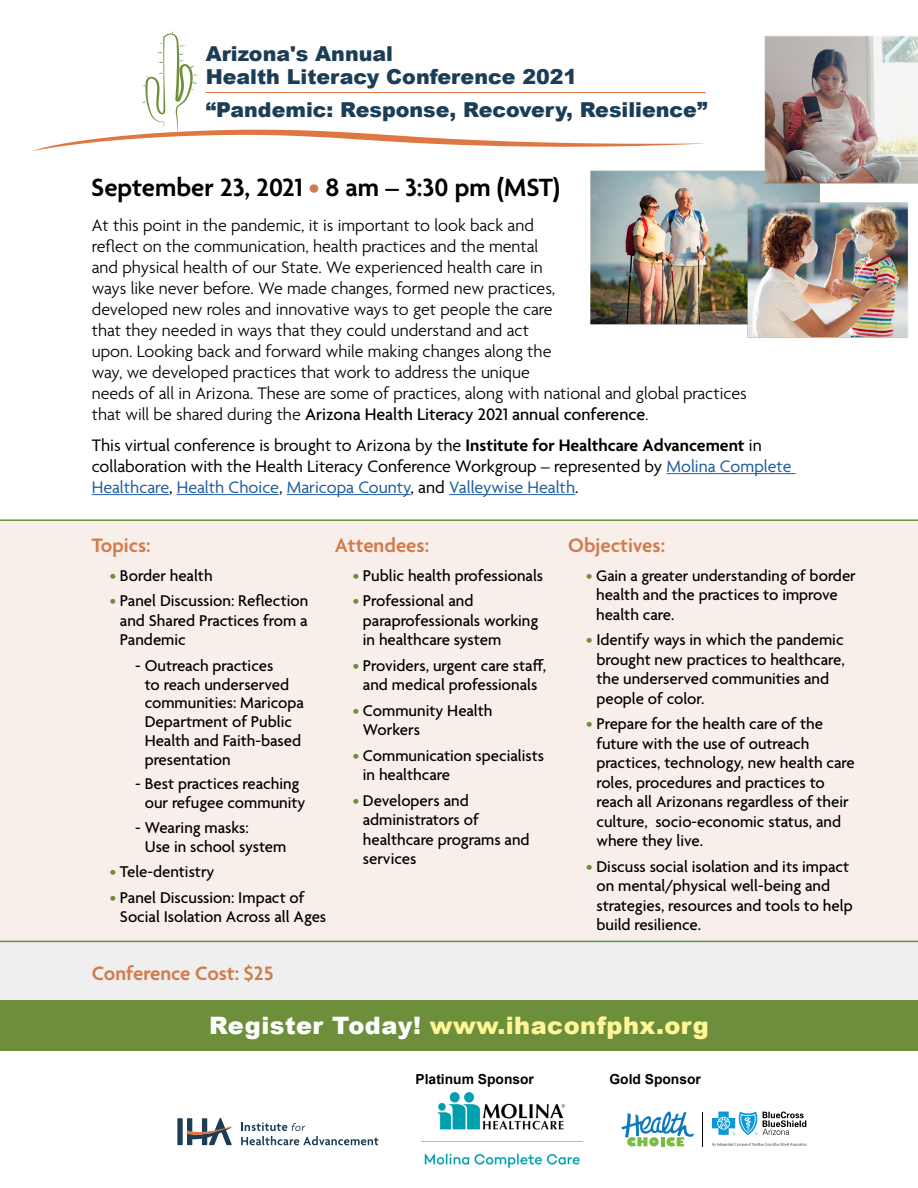
<style>
.page{position:relative;width:918px;height:1188px;background:#fff}
.page>*{position:absolute;margin:0;border:0;box-sizing:border-box;transform-origin:0 0}
.t1{font:600 27px "Agenda";color:#000}
.t2{font:900 24px "Arial";letter-spacing:.02em;color:#fff797}
.t3{font:600 21px "Agenda";color:#d17c4e}
.t4{font:900 20.55px/23.1px "Arial";color:#1b3d55}
.t5{font:300 18px/21px "Agenda";color:#000}
.t6{font:18px/21px "Agenda";color:#000}
.t7{font:500 16.8px/19.5px "Agenda";color:#000}
.t8{font:500 16.5px "Agenda";color:#000}
.t9{font:700 13.8px "Arial";color:#000}
.s1{color:#d17c4e}
.s2{font-weight:500}
.s3{font-weight:600}
.s4{color:#215e9e}
.s5{color:#6d8f3c}
.s6{font-size:16.8px}
.s7{color:#fff}
</style>
<div class="page">
<div style="left:0;top:940px;width:918px;height:60px;background:#efeff0"></div>
<div style="left:0;top:519px;width:918px;height:423px;background:#f9efea"></div>
<div style="left:0;top:1000px;width:918px;height:51px;background:#6d8f3c"></div>
<svg style="left:32px;top:31px;width:555px;height:120px"></svg>
<hr style="left:206px;top:92px;width:500px;height:1px;background:#df7742">
<hr style="left:666px;top:473px;width:130px;height:1px;background:#215e9e">
<hr style="left:92px;top:494px;width:77px;height:1px;background:#215e9e">
<hr style="left:177px;top:494px;width:102px;height:1px;background:#215e9e">
<hr style="left:287px;top:494px;width:124px;height:1px;background:#215e9e">
<hr style="left:449px;top:494px;width:126px;height:1px;background:#215e9e">
<svg style="left:712px;top:1112px;width:94px;height:23px"></svg>
<svg style="left:712px;top:1143px;width:94px;height:4px"></svg>
<svg style="left:621px;top:1112px;width:73px;height:34px"></svg>
<hr style="left:703px;top:1112px;width:1px;height:35px;background:#000">
<img style="left:420px;top:1092px;width:164px;height:76px">
<svg style="left:241px;top:1122px;width:138px;height:23px"></svg>
<div style="left:177px;top:1118px;width:6px;height:27px;background:#1b3d55"></div>
<svg style="left:187px;top:1118px;width:45px;height:27px"></svg>
<img style="left:587px;top:36px;width:331px;height:302px">
<p class="t4" style="left:206px;top:42px;width:373px">Arizona's Annual<br>Health Literacy Conference 2021</p>
<p class="t4" style="left:206px;top:97px;width:503px">“Pandemic: Response, Recovery, Resilience”</p>
<h1 class="t1" style="left:91px;top:173px;width:471px">September 23, 2021 <span class="s1">•</span> 8 am – 3:30 pm (MST)</h1>
<p class="t5" style="left:92px;top:216px;width:656px">At this point in the pandemic, it is important to look back and<br>reflect on the communication, health practices and the mental<br>and physical health of our State. We experienced health care in<br>ways like never before. We made changes, formed new practices,<br>developed new roles and innovative ways to get people the care<br>that they needed in ways that they could understand and act<br>upon. Looking back and forward while making changes along the<br>way, we developed practices that work to address the unique<br>needs of all in Arizona. These are some of practices, along with national and global practices that will be shared during the <span class="s2">Arizona Health Literacy 2021 annual conference</span>.</p>
<p class="t6" style="left:92px;top:436px;width:701px">This virtual conference is brought to Arizona by the <span class="s3">Institute for Healthcare Advancement</span> in collaboration with the Health Literacy Conference Workgroup – represented by <span class="s4">Molina Complete<br>Healthcare</span>, <span class="s4">Health Choice</span>, <span class="s4">Maricopa County</span>, and <span class="s4">Valleywise Health</span>.</p>
<p class="t3" style="left:92px;top:534px;width:60px">Topics:</p>
<p class="t7" style="left:110px;top:567px;width:104px"><span class="s5">•</span> Border health</p>
<p class="t7" style="left:120px;top:592px;width:190px;text-align:justify;text-indent:-10px"><span class="s5">•</span> Panel Discussion: Reflection and Shared Practices from a Pandemic</p>
<p class="t7" style="left:145px;top:657px;width:161px;line-height:18.8px;text-indent:-9px">- Outreach practices<br>to reach underserved communities: Maricopa<br>Department of Public<br>Health and Faith-based presentation</p>
<p class="t7" style="left:135px;top:776px;width:172px;line-height:18.8px;text-align:center">- Best practices reaching our refugee community</p>
<p class="t7" style="left:145px;top:819px;width:143px;line-height:18.8px;text-indent:-9px">- Wearing masks:<br>Use in school system</p>
<p class="t7" style="left:110px;top:863px;width:106px"><span class="s5">•</span> Tele-dentistry</p>
<p class="t7" style="left:120px;top:888px;width:208px;text-indent:-10px"><span class="s5">•</span> Panel Discussion: Impact of<br>Social Isolation Across all Ages</p>
<p class="t3" style="left:92px;top:962px;width:183px">Conference Cost: $25</p>
<p class="t3" style="left:335px;top:534px;width:96px">Attendees:</p>
<p class="t7" style="left:353px;top:567px;width:192px"><span class="s5">•</span> Public health professionals</p>
<p class="t7" style="left:363px;top:592px;width:177px;text-indent:-10px"><span class="s5">•</span> Professional and paraprofessionals working in healthcare system</p>
<p class="t7" style="left:353px;top:657px;width:195px;text-align:center"><span class="s5">•</span> Providers, urgent care staff, and medical professionals</p>
<p class="t7" style="left:363px;top:702px;width:131px;text-indent:-10px"><span class="s5">•</span> Community Health<br>Workers</p>
<p class="t7" style="left:363px;top:747px;width:183px;text-indent:-10px"><span class="s5">•</span> Communication specialists in healthcare</p>
<p class="t7" style="left:363px;top:792px;width:168px;text-indent:-10px"><span class="s5">•</span> Developers and administrators of healthcare programs and services</p>
<p class="t3" style="left:568px;top:534px;width:98px">Objectives:</p>
<p class="t8" style="left:586px;top:567px;width:271px"><span class="s5">•</span> Gain a greater understanding of <span class="s6">border</span></p>
<p class="t7" style="left:596px;top:586px;width:243px">health and the practices to improve health care.</p>
<p class="t7" style="left:596px;top:631px;width:250px;text-indent:-10px"><span class="s5">•</span> Identify ways in which the pandemic brought new practices to healthcare, the underserved communities and people of color.</p>
<p class="t7" style="left:596px;top:715px;width:260px;text-indent:-10px"><span class="s5">•</span> Prepare for the health care of the future with the use of outreach practices, technology, new health care roles, procedures and practices to reach all Arizonans regardless of their culture, socio-economic status, and where they live.</p>
<p class="t7" style="left:596px;top:858px;width:258px;text-indent:-10px"><span class="s5">•</span> Discuss social isolation and its impact on mental/physical well-being and strategies, resources and tools to help build resilience.</p>
<h2 class="t2" style="left:209px;top:1008px;width:501px"><span class="s7">Register Today!</span> www.ihaconfphx.org</h2>
<p class="t9" style="left:416px;top:1070px;width:120px">Platinum Sponsor</p>
<p class="t9" style="left:609px;top:1070px;width:93px">Gold Sponsor</p>
</div>
